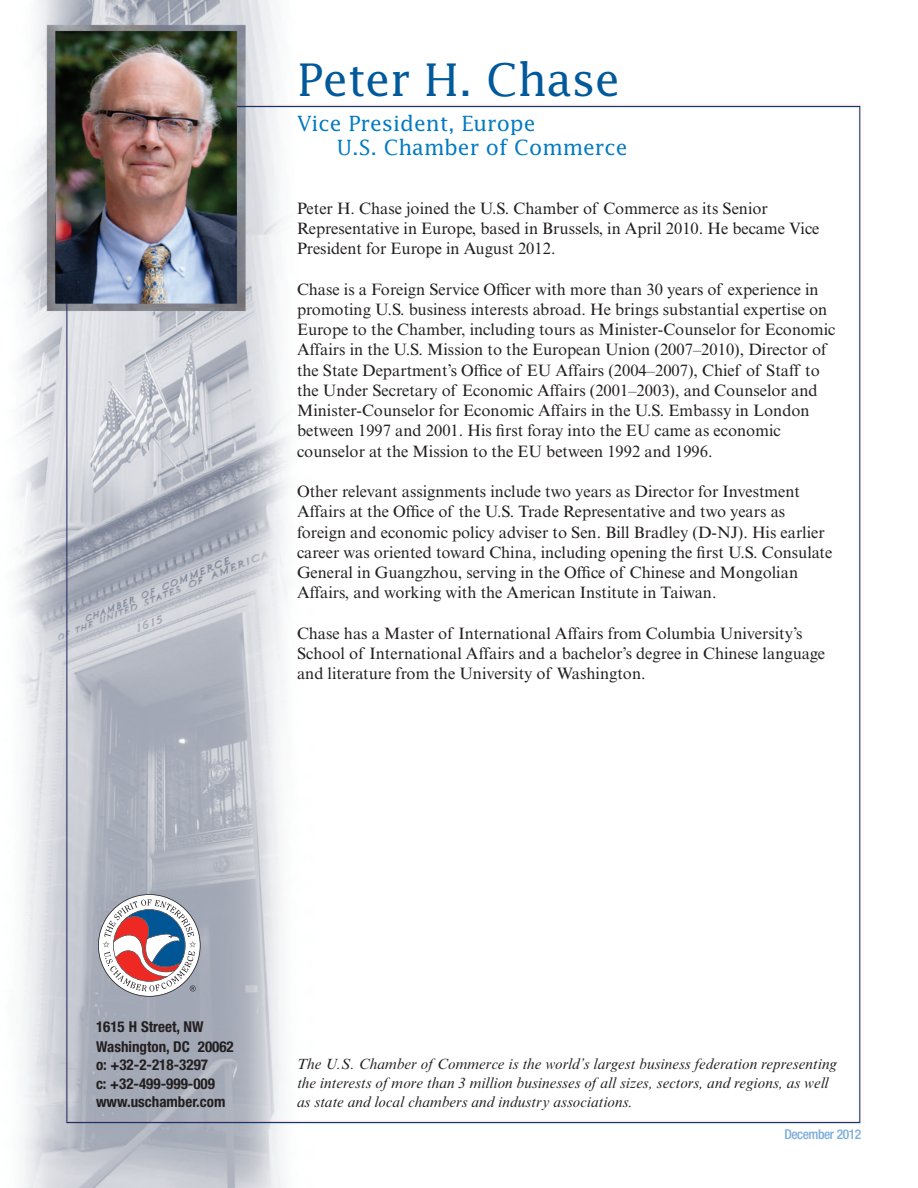
<style>
.page{position:relative;width:918px;height:1188px;background:#fff}
.page>*{position:absolute;margin:0;border:0;box-sizing:border-box;transform-origin:0 0}
.Kit_2005_style_Times{font:45px "Lucida Std";letter-spacing:-.01em;color:#00599b}
.t1{font:21px/24px "Lucida Std";color:#007ac2}
.Kit_2005_style_Times-2{font:16.5px/20.2px "Times New Roman MT Std";color:#231f20}
.t2{font:italic 15px/18.8px "Times New Roman MT Std";letter-spacing:.005em;color:#231f20}
.t3{font:700 condensed 15px/18.3px "Helvetica Neue LT Std";color:#231f20}
.t4{font:500 condensed 13.5px "Helvetica Neue LT Std";letter-spacing:-.035em;color:#7aacdc}
</style>
<div class="page">
<img style="left:16px;top:0;width:845px;height:1188px">
<svg style="left:98px;top:894px;width:103px;height:103px"></svg>
<p class="Kit_2005_style_Times" style="left:297px;top:52px;width:325px">Peter H. Chase</p>
<p class="t1" style="left:337px;top:111px;width:292px;text-indent:-40px">Vice President, Europe<br>U.S. Chamber of Commerce</p>
<p class="Kit_2005_style_Times-2" style="left:297px;top:198px;width:524px">Peter H. Chase joined the U.S. Chamber of Commerce as its Senior<br>Representative in Europe, based in Brussels, in April 2010. He became Vice<br>President for Europe in August 2012.</p>
<p class="Kit_2005_style_Times-2" style="left:297px;top:279px;width:540px">Chase is a Foreign Service Officer with more than 30 years of experience in promoting U.S. business interests abroad. He brings substantial expertise on Europe to the Chamber, including tours as Minister-Counselor for Economic Affairs in the U.S. Mission to the European Union (2007–2010), Director of the State Department’s Office of EU Affairs (2004–2007), Chief of Staff to the Under Secretary of Economic Affairs (2001–2003), and Counselor and Minister-Counselor for Economic Affairs in the U.S. Embassy in London between 1997 and 2001. His first foray into the EU came as economic counselor at the Mission to the EU between 1992 and 1996.</p>
<p class="Kit_2005_style_Times-2" style="left:297px;top:482px;width:537px">Other relevant assignments include two years as Director for Investment Affairs at the Office of the U.S. Trade Representative and two years as foreign and economic policy adviser to Sen. Bill Bradley (D-NJ). His earlier career was oriented toward China, including opening the first U.S. Consulate General in Guangzhou, serving in the Office of Chinese and Mongolian Affairs, and working with the American Institute in Taiwan.</p>
<p class="Kit_2005_style_Times-2" style="left:297px;top:623px;width:530px">Chase has a Master of International Affairs from Columbia University’s<br>School of International Affairs and a bachelor’s degree in Chinese language and literature from the University of Washington.</p>
<p class="t3" style="left:96px;top:1018px;width:109px">1615 H Street, NW</p>
<p class="t3" style="left:96px;top:1037px;width:139px">Washington, DC 20062</p>
<p class="t3" style="left:96px;top:1056px;width:114px">o: +32-2-218-3297</p>
<p class="t3" style="left:96px;top:1074px;width:131px">c: +32-499-999-009 www.uschamber.com</p>
<p class="t2" style="left:297px;top:1055px;width:542px">The U.S. Chamber of Commerce is the world’s largest business federation representing the interests of more than 3 million businesses of all sizes, sectors, and regions, as well as state and local chambers and industry associations.</p>
<p class="t4" style="left:784px;top:1126px;width:78px">December 2012</p>
</div>
